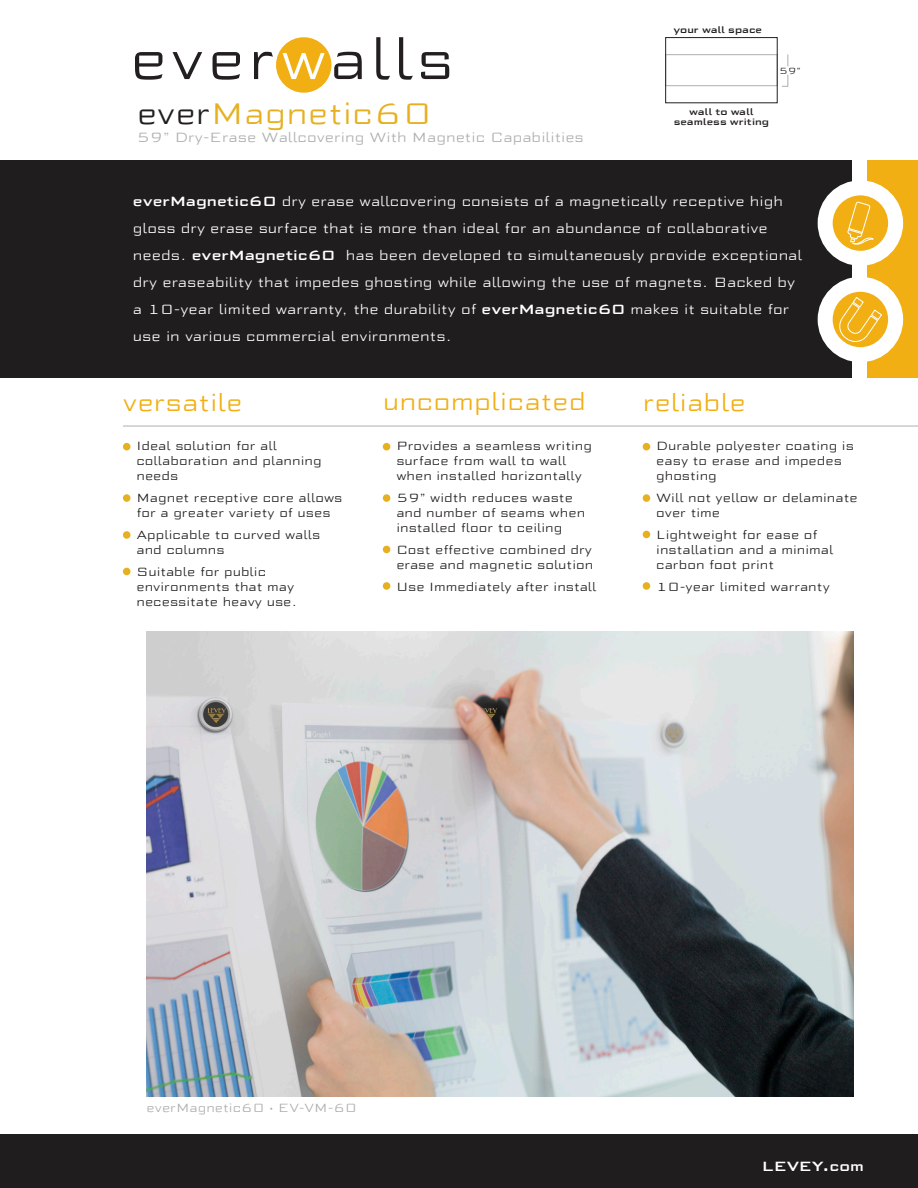
<style>
.page{position:relative;width:918px;height:1188px;background:#fff}
.page>*{position:absolute;margin:0;border:0;box-sizing:border-box;transform-origin:0 0}
.t1{font:300 30px "Morris Sans Com";color:#e6b020}
.t2{font:300 24px "Morris Sans Com";color:#f1af14}
.t3{font:300 13.5px/27px "Morris Sans Com";color:#fff}
.t4{font:300 13.5px "Morris Sans Com";color:#abaeb0}
.t5{font:500 13.5px "Morris Sans Com";color:#fff}
.t6{font:300 12px/15px "Morris Sans Com";color:#201d1e}
.t7{font:300 12px "Morris Sans Com";color:#abaeb0}
.t8{font:500 9px/10.8px "Morris Sans Com";color:#201d1e;text-align:center}
.t9{font:300 9px "Morris Sans Com";color:#201d1e}
.s1{color:#201d1e}
.s2{font-weight:500}
</style>
<div class="page">
<div style="left:276px;top:37px;width:55px;height:56px;background:#f1af14;border-radius:50%"></div>
<svg style="left:135px;top:52px;width:28px;height:28px"></svg>
<svg style="left:173px;top:52px;width:29px;height:27px"></svg>
<svg style="left:213px;top:52px;width:27px;height:28px"></svg>
<svg style="left:254px;top:52px;width:19px;height:27px"></svg>
<svg style="left:283px;top:53px;width:42px;height:26px"></svg>
<svg style="left:334px;top:52px;width:28px;height:27px"></svg>
<svg style="left:376px;top:37px;width:14px;height:43px"></svg>
<svg style="left:399px;top:37px;width:14px;height:43px"></svg>
<svg style="left:421px;top:52px;width:28px;height:27px"></svg>
<div style="left:0;top:160px;width:852px;height:217px;background:#201d1e"></div>
<div style="left:867px;top:160px;width:51px;height:217px;background:#f1af14"></div>
<svg style="left:825px;top:188px;width:71px;height:70px;fill:#f1af14"></svg>
<div style="left:818px;top:180px;width:85px;height:86px;border:15px solid #fff;border-radius:50%"></div>
<svg style="left:825px;top:284px;width:71px;height:71px"></svg>
<div style="left:818px;top:277px;width:85px;height:85px;border:15px solid #fff;border-radius:50%"></div>
<svg style="left:847px;top:202px;width:27px;height:43px"></svg>
<svg style="left:839px;top:297px;width:43px;height:45px"></svg>
<div style="left:665px;top:54px;width:112px;height:32px;border:1px solid #abaeb0"></div>
<div style="left:665px;top:37px;width:113px;height:66px;border:1px solid #231f20"></div>
<svg style="left:788px;top:54px;width:1px;height:12px"></svg>
<svg style="left:782px;top:75px;width:7px;height:12px"></svg>
<div style="left:123px;top:443px;width:8px;height:7px;background:#e6b020;border-radius:50%"></div>
<div style="left:123px;top:494px;width:8px;height:8px;background:#e6b020;border-radius:50%"></div>
<div style="left:123px;top:531px;width:8px;height:8px;background:#e6b020;border-radius:50%"></div>
<div style="left:123px;top:568px;width:8px;height:7px;background:#e6b020;border-radius:50%"></div>
<div style="left:383px;top:443px;width:7px;height:7px;background:#e6b020;border-radius:50%"></div>
<div style="left:383px;top:494px;width:7px;height:8px;background:#e6b020;border-radius:50%"></div>
<div style="left:383px;top:546px;width:7px;height:7px;background:#e6b020;border-radius:50%"></div>
<div style="left:383px;top:582px;width:7px;height:8px;background:#e6b020;border-radius:50%"></div>
<div style="left:643px;top:443px;width:7px;height:7px;background:#e6b020;border-radius:50%"></div>
<div style="left:643px;top:494px;width:7px;height:8px;background:#e6b020;border-radius:50%"></div>
<div style="left:643px;top:531px;width:7px;height:7px;background:#e6b020;border-radius:50%"></div>
<div style="left:643px;top:582px;width:7px;height:8px;background:#e6b020;border-radius:50%"></div>
<hr style="left:123px;top:426px;width:795px;height:1px;background:#abaeb0">
<div style="left:0;top:1134px;width:918px;height:54px;background:#1f1d1e"></div>
<img style="left:147px;top:632px;width:707px;height:464px">
<p class="t1" style="left:137px;top:94px;width:297px"><span class="s1">ever</span>Magnetic60</p>
<p class="t4" style="left:137px;top:129px;width:449px">59” Dry-Erase Wallcovering With Magnetic Capabilities</p>
<p class="t8" style="left:674px;top:24px;width:90px">your wall space</p>
<p class="t9" style="left:779px;top:65px;width:24px">59”</p>
<p class="t8" style="left:674px;top:106px;width:97px">wall to wall seamless writing</p>
<p class="t3" style="left:133px;top:187px;width:671px"><span class="s2">everMagnetic60</span> dry erase wallcovering consists of a magnetically receptive high gloss dry erase surface that is more than ideal for an abundance of collaborative needs. <span class="s2">everMagnetic60</span> has been developed to simultaneously provide exceptional dry eraseability that impedes ghosting while allowing the use of magnets. Backed by a 10-year limited warranty, the durability of <span class="s2">everMagnetic60</span> makes it suitable for use in various commercial environments.</p>
<p class="t2" style="left:123px;top:386px;width:121px">versatile</p>
<p class="t2" style="left:383px;top:385px;width:205px">uncomplicated</p>
<p class="t2" style="left:643px;top:386px;width:105px">reliable</p>
<p class="t6" style="left:136px;top:438px;width:187px">Ideal solution for all collaboration and planning needs</p>
<p class="t6" style="left:136px;top:490px;width:208px">Magnet receptive core allows for a greater variety of uses</p>
<p class="t6" style="left:136px;top:527px;width:185px">Applicable to curved walls and columns</p>
<p class="t6" style="left:136px;top:563px;width:162px">Suitable for public environments that may necessitate heavy use.</p>
<p class="t6" style="left:396px;top:438px;width:197px">Provides a seamless writing surface from wall to wall when installed horizontally</p>
<p class="t6" style="left:396px;top:490px;width:190px">59” width reduces waste and number of seams when installed floor to ceiling</p>
<p class="t6" style="left:396px;top:542px;width:198px">Cost effective combined dry erase and magnetic solution</p>
<p class="t6" style="left:396px;top:578px;width:202px">Use Immediately after install</p>
<p class="t6" style="left:656px;top:438px;width:199px">Durable polyester coating is easy to erase and impedes ghosting</p>
<p class="t6" style="left:656px;top:490px;width:203px">Will not yellow or delaminate over time</p>
<p class="t6" style="left:656px;top:527px;width:179px">Lightweight for ease of installation and a minimal carbon foot print</p>
<p class="t6" style="left:656px;top:578px;width:175px">10-year limited warranty</p>
<p class="t7" style="left:147px;top:1100px;width:212px">everMagnetic60 • EV-VM-60</p>
<p class="t5" style="left:762px;top:1157px;width:103px">LEVEY.com</p>
</div>
